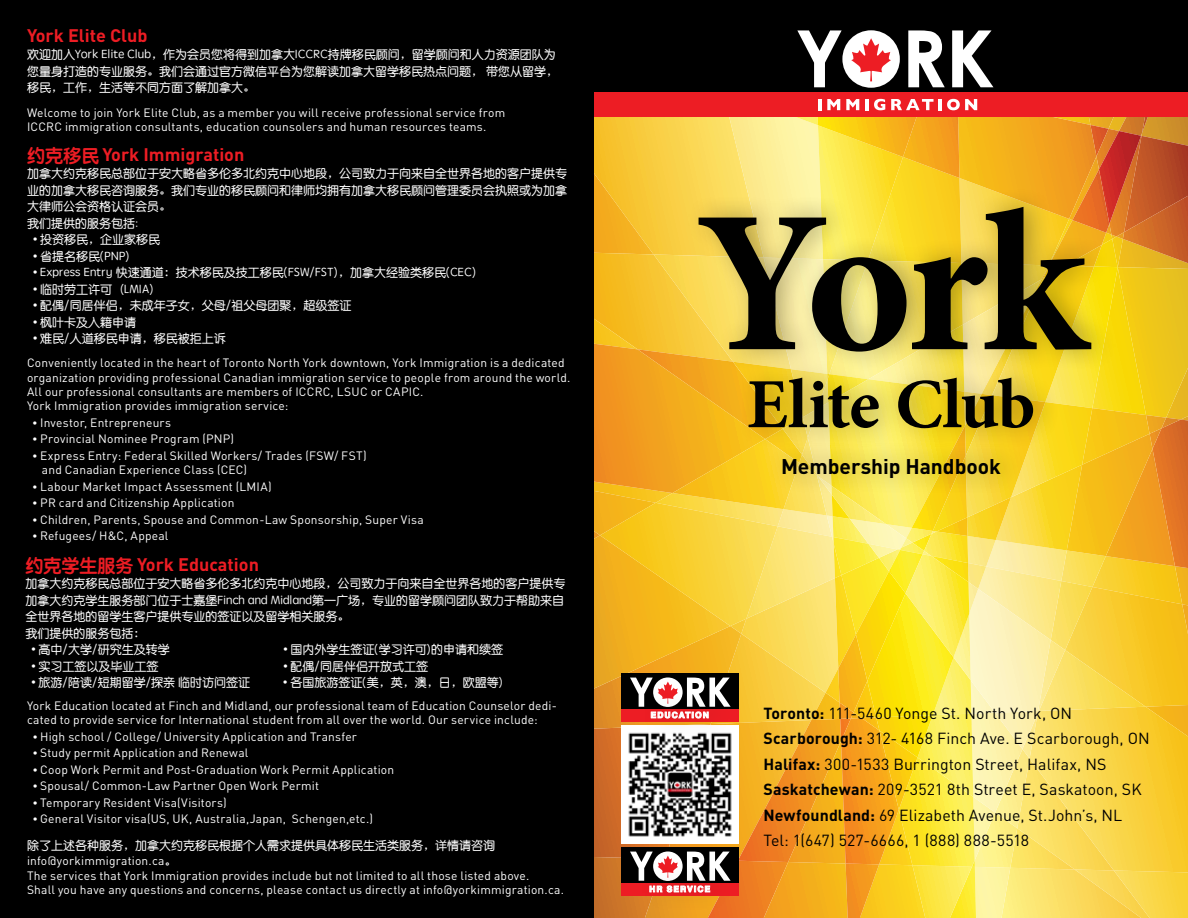
<style>
.page{position:relative;width:1188px;height:918px;background:#fff}
.page>*{position:absolute;margin:0;border:0;box-sizing:border-box;transform-origin:0 0}
.t1{font:700 202.5px "Minion Pro";color:#000}
.t2{font:700 70.5px "Minion Pro";letter-spacing:-.02em;color:#000}
.t3{font:700 21px "DIN";letter-spacing:-.005em;color:#000}
.t4{font:700 18px "DIN";color:#ed1d24}
.t5{font:15.9px/25.5px "DIN";letter-spacing:.005em;color:#000}
.t6{font:12px/14.4px "DIN";letter-spacing:.015em;color:#fff}
.t7{font:12px/16.5px "ST Yuanti SC Regular";color:#fff}
.t8{font:700 8.25px "Helvetica";letter-spacing:.15em;color:#fff}
.s1{font-family:"ST Yuanti SC Bold";font-weight:400}
.s2{font-family:"ST Yuanti SC Regular"}
.s3{font-weight:700}
</style>
<div class="page">
<div style="left:0;top:0;width:594px;height:918px;background:#000"></div>
<div style="left:594px;top:0;width:594px;height:117px;background:#000"></div>
<svg style="left:797px;top:30px;width:45px;height:57px"></svg>
<svg style="left:908px;top:30px;width:37px;height:57px"></svg>
<svg style="left:952px;top:30px;width:41px;height:57px"></svg>
<div style="left:594px;top:92px;width:594px;height:25px;background:#ed1d24"></div>
<svg style="left:818px;top:99px;width:3px;height:11px"></svg>
<svg style="left:827px;top:99px;width:13px;height:11px"></svg>
<svg style="left:846px;top:99px;width:13px;height:11px"></svg>
<hr style="left:865px;top:99px;width:4px;height:11px;background:#fff">
<svg style="left:874px;top:99px;width:11px;height:11px"></svg>
<svg style="left:891px;top:99px;width:43px;height:11px"></svg>
<hr style="left:938px;top:99px;width:4px;height:11px;background:#fff">
<svg style="left:947px;top:99px;width:30px;height:11px"></svg>
<div style="left:842px;top:30px;width:58px;height:58px;background:#fff;border-radius:50%"></div>
<svg style="left:851px;top:38px;width:40px;height:43px"></svg>
<img style="left:594px;top:117px;width:594px;height:801px">
<h3 class="t4" style="left:27px;top:24px;width:122px">York Elite Club</h3>
<p class="t7" style="left:27px;top:46px;width:532px">欢迎加入York Elite Club，作为会员您将得到加拿大ICCRC持牌移民顾问，留学顾问和人力资源团队为您量身打造的专业服务。我们会通过官方微信平台为您解读加拿大留学移民热点问题， 带您从留学，移民，工作，生活等不同方面了解加拿大。</p>
<p class="t6" style="left:27px;top:105px;width:480px">Welcome to join York Elite Club, as a member you will receive professional service from<br>ICCRC immigration consultants, education counsolers and human resources teams.</p>
<h3 class="t4" style="left:27px;top:142px;width:219px"><span class="s1">约克移民</span> York Immigration</h3>
<p class="t7" style="left:27px;top:165px;width:541px">加拿大约克移民总部位于安大略省多伦多北约克中心地段，公司致力于向来自全世界各地的客户提供专业的加拿大移民咨询服务。我们专业的移民顾问和律师均拥有加拿大移民顾问管理委员会执照或为加拿大律师公会资格认证会员。<br>我们提供的服务包括:</p>
<p class="t7" style="left:33px;top:231px;width:129px">• 投资移民，企业家移民</p>
<p class="t7" style="left:33px;top:247px;width:98px">• 省提名移民(PNP)</p>
<p class="t7" style="left:33px;top:264px;width:445px">• Express Entry 快速通道：技术移民及技工移民(FSW/FST)，加拿大经验类移民(CEC)</p>
<p class="t7" style="left:33px;top:280px;width:130px">• 临时劳工许可（LMIA）</p>
<p class="t7" style="left:33px;top:297px;width:320px">• 配偶/同居伴侣，未成年子女，父母/祖父母团聚，超级签证</p>
<p class="t7" style="left:33px;top:313px;width:105px">• 枫叶卡及入籍申请</p>
<p class="t7" style="left:33px;top:330px;width:194px">• 难民/人道移民申请，移民被拒上诉</p>
<p class="t6" style="left:27px;top:355px;width:545px">Conveniently located in the heart of Toronto North York downtown, York Immigration is a dedicated organization providing professional Canadian immigration service to people from around the world.<br>All our professional consultants are members of ICCRC, LSUC or CAPIC.<br>York Immigration provides immigration service:</p>
<p class="t6" style="left:33px;top:415px;width:140px"><span class="s2">•</span> Investor, Entrepreneurs</p>
<p class="t6" style="left:33px;top:432px;width:203px"><span class="s2">•</span> Provincial Nominee Program (PNP)</p>
<p class="t6" style="left:42px;top:448px;width:326px;text-indent:-9px"><span class="s2">•</span> Express Entry: Federal Skilled Workers/ Trades (FSW/ FST) and Canadian Experience Class (CEC)</p>
<p class="t6" style="left:33px;top:479px;width:240px"><span class="s2">•</span> Labour Market Impact Assessment (LMIA)</p>
<p class="t6" style="left:33px;top:495px;width:203px"><span class="s2">•</span> PR card and Citizenship Application</p>
<p class="t6" style="left:33px;top:512px;width:392px"><span class="s2">•</span> Children, Parents, Spouse and Common-Law Sponsorship, Super Visa</p>
<p class="t6" style="left:33px;top:528px;width:137px"><span class="s2">•</span> Refugees/ H&amp;C, Appeal</p>
<h3 class="t4" style="left:25px;top:553px;width:235px"><span class="s1">约克学生服务</span> York Education</h3>
<p class="t7" style="left:25px;top:575px;width:541px">加拿大约克移民总部位于安大略省多伦多北约克中心地段，公司致力于向来自全世界各地的客户提供专加拿大约克学生服务部门位于士嘉堡Finch and Midland第一广场，专业的留学顾问团队致力于帮助来自全世界各地的留学生客户提供专业的签证以及留学相关服务。<br>我们提供的服务包括：</p>
<p class="t7" style="left:31px;top:641px;width:140px">• 高中/大学/研究生及转学</p>
<p class="t7" style="left:283px;top:641px;width:221px">• 国内外学生签证(学习许可)的申请和续签</p>
<p class="t7" style="left:31px;top:657px;width:129px">• 实习工签以及毕业工签</p>
<p class="t7" style="left:283px;top:657px;width:146px">• 配偶/同居伴侣开放式工签</p>
<p class="t7" style="left:31px;top:674px;width:220px">• 旅游/陪读/短期留学/探亲 临时访问签证</p>
<p class="t7" style="left:283px;top:674px;width:221px">• 各国旅游签证(美，英，澳，日，欧盟等)</p>
<p class="t6" style="left:27px;top:698px;width:531px">York Education located at Finch and Midland, our professional team of Education Counselor dedi&shy;cated to provide service for International student from all over the world. Our service include:</p>
<p class="t6" style="left:33px;top:729px;width:325px"><span class="s2">•</span> High school / College/ University Application and Transfer</p>
<p class="t6" style="left:33px;top:745px;width:217px"><span class="s2">•</span> Study permit Application and Renewal</p>
<p class="t6" style="left:33px;top:762px;width:363px"><span class="s2">•</span> Coop Work Permit and Post-Graduation Work Permit Application</p>
<p class="t6" style="left:33px;top:778px;width:288px"><span class="s2">•</span> Spousal/ Common-Law Partner Open Work Permit</p>
<p class="t6" style="left:33px;top:795px;width:195px"><span class="s2">•</span> Temporary Resident Visa(Visitors)</p>
<p class="t6" style="left:33px;top:811px;width:341px"><span class="s2">•</span> General Visitor visa(US, UK, Australia,Japan, Schengen,etc.)</p>
<p class="t7" style="left:27px;top:836px;width:469px">除了上述各种服务，加拿大约克移民根据个人需求提供具体移民生活类服务，详情请咨询</p>
<p class="t6" style="left:27px;top:853px;width:539px">info@yorkimmigration.ca<span class="s2">。<br></span>The services that York Immigration provides include but not limited to all those listed above.<br>Shall you have any questions and concerns, please contact us directly at info@yorkimmigration.ca.</p>
<h1 class="t1" style="left:695px;top:142px;width:393px">York</h1>
<h2 class="t2" style="left:747px;top:355px;width:290px">Elite Club</h2>
<h3 class="t3" style="left:781px;top:452px;width:221px">Membership Handbook</h3>
<p class="t8" style="left:651px;top:708px;width:60px">EDUCATION</p>
<p class="t8" style="left:649px;top:882px;width:62px">HR SERVICE</p>
<p class="t5" style="left:764px;top:700px;width:388px"><span class="s3">Toronto:</span> 111-5460 Yonge St. North York, ON <span class="s3">Scarborough:</span> 312- 4168 Finch Ave. E Scarborough, ON <span class="s3">Halifax:</span> 300-1533 Burrington Street, Halifax, NS <span class="s3">Saskatchewan:</span> 209-3521 8th Street E, Saskatoon, SK <span class="s3">Newfoundland:</span> 69 Elizabeth Avenue, St.John’s, NL Tel: 1(647) 527-6666, 1 (888) 888-5518</p>
</div>
